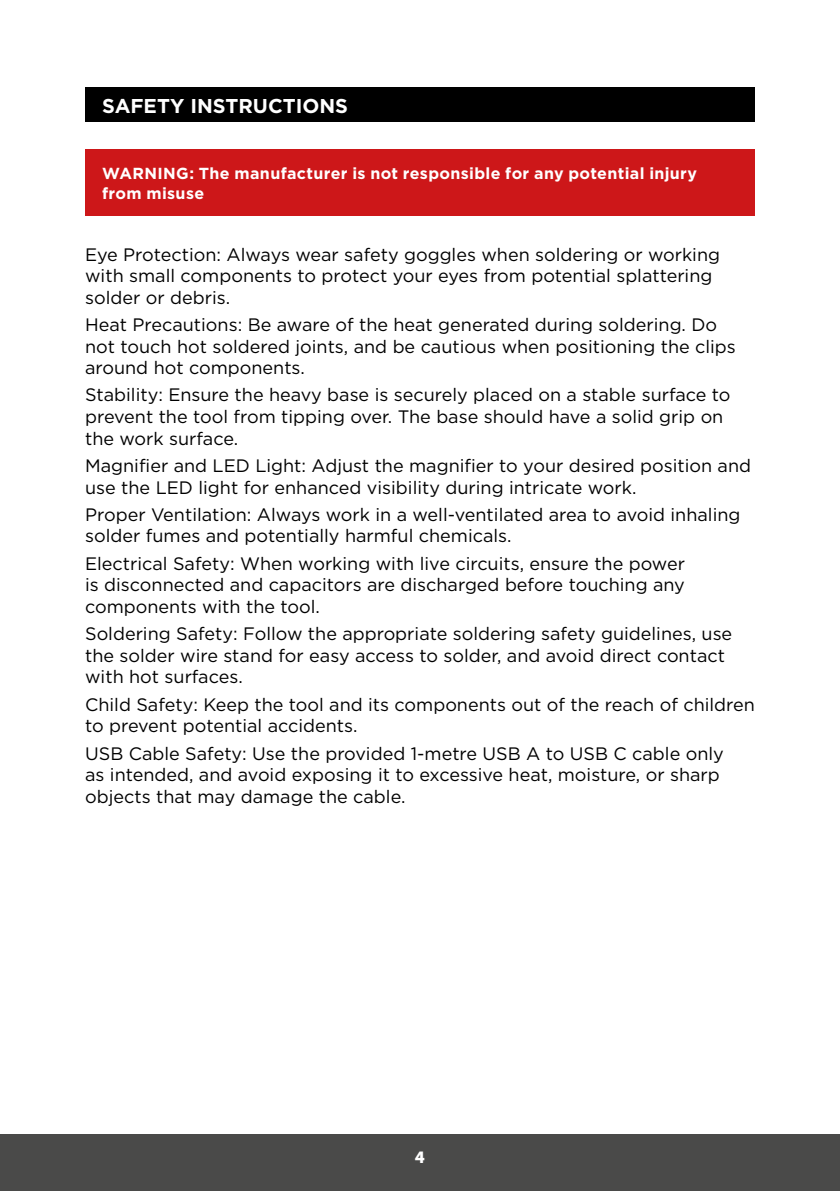
<style>
.page{position:relative;width:840px;height:1191px;background:#fff}
.page>*{position:absolute;margin:0;border:0;box-sizing:border-box;transform-origin:0 0}
.t1{font:700 20px "Gotham HTF";color:#fff}
.t2{font:18px/21.6px "Gotham HTF";color:#000}
.t3{font:700 16px/19.2px "Gotham HTF";letter-spacing:.02em;color:#fff}
.t4{font:16px "Museo Sans 900";color:#fff}
</style>
<div class="page">
<div style="left:0;top:1134px;width:839px;height:57px;background:#4a4a49"></div>
<hr style="left:839px;top:1134px;width:1px;height:57px;background:#4a4a49">
<div style="left:85px;top:87px;width:669px;height:35px;background:#000"></div>
<div style="left:85px;top:149px;width:669px;height:67px;background:#cd1719"></div>
<p class="t1" style="left:102px;top:94px;width:247px">SAFETY INSTRUCTIONS</p>
<p class="t3" style="left:102px;top:164px;width:596px">WARNING: The manufacturer is not responsible for any potential injury from misuse</p>
<p class="t2" style="left:85px;top:243px;width:636px">Eye Protection: Always wear safety goggles when soldering or working with small components to protect your eyes from potential splattering solder or debris.</p>
<p class="t2" style="left:85px;top:313px;width:652px">Heat Precautions: Be aware of the heat generated during soldering. Do not touch hot soldered joints, and be cautious when positioning the clips around hot components.</p>
<p class="t2" style="left:85px;top:384px;width:646px">Stability: Ensure the heavy base is securely placed on a stable surface to prevent the tool from tipping over. The base should have a solid grip on the work surface.</p>
<p class="t2" style="left:85px;top:454px;width:667px">Magnifier and LED Light: Adjust the magnifier to your desired position and use the LED light for enhanced visibility during intricate work.</p>
<p class="t2" style="left:85px;top:503px;width:656px">Proper Ventilation: Always work in a well-ventilated area to avoid inhaling solder fumes and potentially harmful chemicals.</p>
<p class="t2" style="left:85px;top:552px;width:601px;text-align:justify">Electrical Safety: When working with live circuits, ensure the power is disconnected and capacitors are discharged before touching any components with the tool.</p>
<p class="t2" style="left:85px;top:623px;width:648px">Soldering Safety: Follow the appropriate soldering safety guidelines, use the solder wire stand for easy access to solder, and avoid direct contact with hot surfaces.</p>
<p class="t2" style="left:85px;top:693px;width:671px">Child Safety: Keep the tool and its components out of the reach of children to prevent potential accidents.</p>
<p class="t2" style="left:85px;top:742px;width:640px">USB Cable Safety: Use the provided 1-metre USB A to USB C cable only as intended, and avoid exposing it to excessive heat, moisture, or sharp objects that may damage the cable.</p>
<p class="t4" style="left:414px;top:1148px;width:12px">4</p>
</div>
